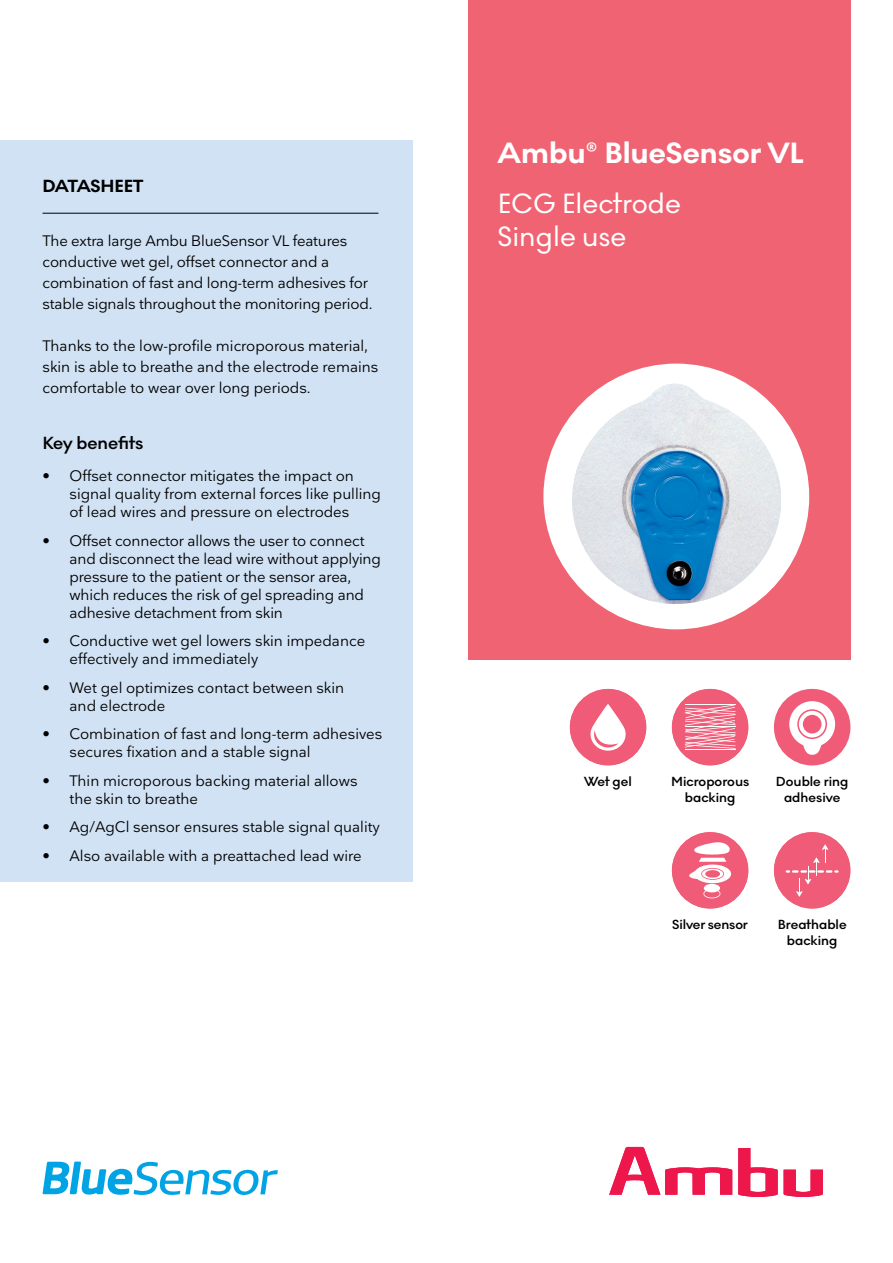
<style>
.page{position:relative;width:893px;height:1263px;background:#fff}
.page>*{position:absolute;margin:0;border:0;box-sizing:border-box;transform-origin:0 0}
.t1{font:700 30px "Noir No 1";color:#fff}
.t2{font:28.5px/33px "Noir No 1";color:#fff}
.t3{font:600 18px "Noir No 1";color:#000}
.t4{font:700 18px "Noir No 1";letter-spacing:-.01em;color:#000}
.t5{font:15px/18px "Nationale";color:#000}
.t6{font:600 13.5px/16.5px "Noir No 1";color:#000;text-align:center}
</style>
<div class="page">
<div style="left:0;top:140px;width:412px;height:742px;background:#d1e2f4"></div>
<hr style="left:43px;top:213px;width:335px;height:1px;background:#000">
<div style="left:468px;top:0;width:382px;height:659px;background:#f06373"></div>
<div style="left:543px;top:364px;width:266px;height:265px;background:#fff;border-radius:50%"></div>
<img style="left:567px;top:384px;width:218px;height:225px">
<svg style="left:784px;top:1169px;width:39px;height:28px"></svg>
<svg style="left:738px;top:1148px;width:40px;height:49px"></svg>
<svg style="left:609px;top:1147px;width:123px;height:48px"></svg>
<svg style="left:43px;top:1161px;width:235px;height:34px"></svg>
<div style="left:570px;top:689px;width:76px;height:76px;background:#f05c78;border-radius:50%"></div>
<svg style="left:590px;top:704px;width:36px;height:47px"></svg>
<div style="left:672px;top:689px;width:76px;height:76px;background:#f05c78;border-radius:50%"></div>
<hr style="left:685px;top:704px;width:50px;height:1px;background:#fff">
<hr style="left:685px;top:749px;width:50px;height:1px;background:#fff">
<svg style="left:685px;top:705px;width:50px;height:44px"></svg>
<div style="left:672px;top:832px;width:76px;height:77px;background:#f05c78;border-radius:50%"></div>
<svg style="left:689px;top:842px;width:42px;height:56px"></svg>
<div style="left:774px;top:689px;width:76px;height:76px;background:#f05c78;border-radius:50%"></div>
<svg style="left:789px;top:701px;width:46px;height:54px"></svg>
<div style="left:774px;top:832px;width:76px;height:77px;background:#f05c78;border-radius:50%"></div>
<svg style="left:786px;top:844px;width:53px;height:52px"></svg>
<p class="t4" style="left:43px;top:172px;width:103px">DATASHEET</p>
<p class="t5" style="left:43px;top:230px;width:332px;line-height:21px">The extra large Ambu BlueSensor VL features conductive wet gel, offset connector and a combination of fast and long-term adhesives for stable signals throughout the monitoring period.</p>
<p class="t5" style="left:43px;top:335px;width:337px;line-height:21px">Thanks to the low-profile microporous material, skin is able to breathe and the electrode remains comfortable to wear over long periods.</p>
<p class="t3" style="left:43px;top:429px;width:102px">Key benefits</p>
<p class="t5" style="left:70px;top:467px;width:313px;text-indent:-27px">• Offset connector mitigates the impact on signal quality from external forces like pulling of lead wires and pressure on electrodes</p>
<p class="t5" style="left:70px;top:531px;width:313px;text-indent:-27px">• Offset connector allows the user to connect and disconnect the lead wire without applying pressure to the patient or the sensor area, which reduces the risk of gel spreading and adhesive detachment from skin</p>
<p class="t5" style="left:70px;top:632px;width:297px;text-indent:-27px">• Conductive wet gel lowers skin impedance effectively and immediately</p>
<p class="t5" style="left:70px;top:678px;width:276px;text-indent:-27px">• Wet gel optimizes contact between skin and electrode</p>
<p class="t5" style="left:70px;top:725px;width:314px;text-indent:-27px">• Combination of fast and long-term adhesives secures fixation and a stable signal</p>
<p class="t5" style="left:70px;top:771px;width:289px;text-indent:-27px">• Thin microporous backing material allows the skin to breathe</p>
<p class="t5" style="left:43px;top:818px;width:339px">• Ag/AgCl sensor ensures stable signal quality</p>
<p class="t5" style="left:43px;top:846px;width:321px">• Also available with a preattached lead wire</p>
<h1 class="t1" style="left:497px;top:130px;width:308px">Ambu® BlueSensor VL</h1>
<h2 class="t2" style="left:497px;top:186px;width:185px">ECG Electrode<br>Single use</h2>
<p class="t6" style="left:584px;top:773px;width:49px">Wet gel</p>
<p class="t6" style="left:671px;top:773px;width:80px">Microporous backing</p>
<p class="t6" style="left:776px;top:773px;width:74px">Double ring adhesive</p>
<p class="t6" style="left:672px;top:916px;width:77px">Silver sensor</p>
<p class="t6" style="left:778px;top:916px;width:70px">Breathable backing</p>
</div>
